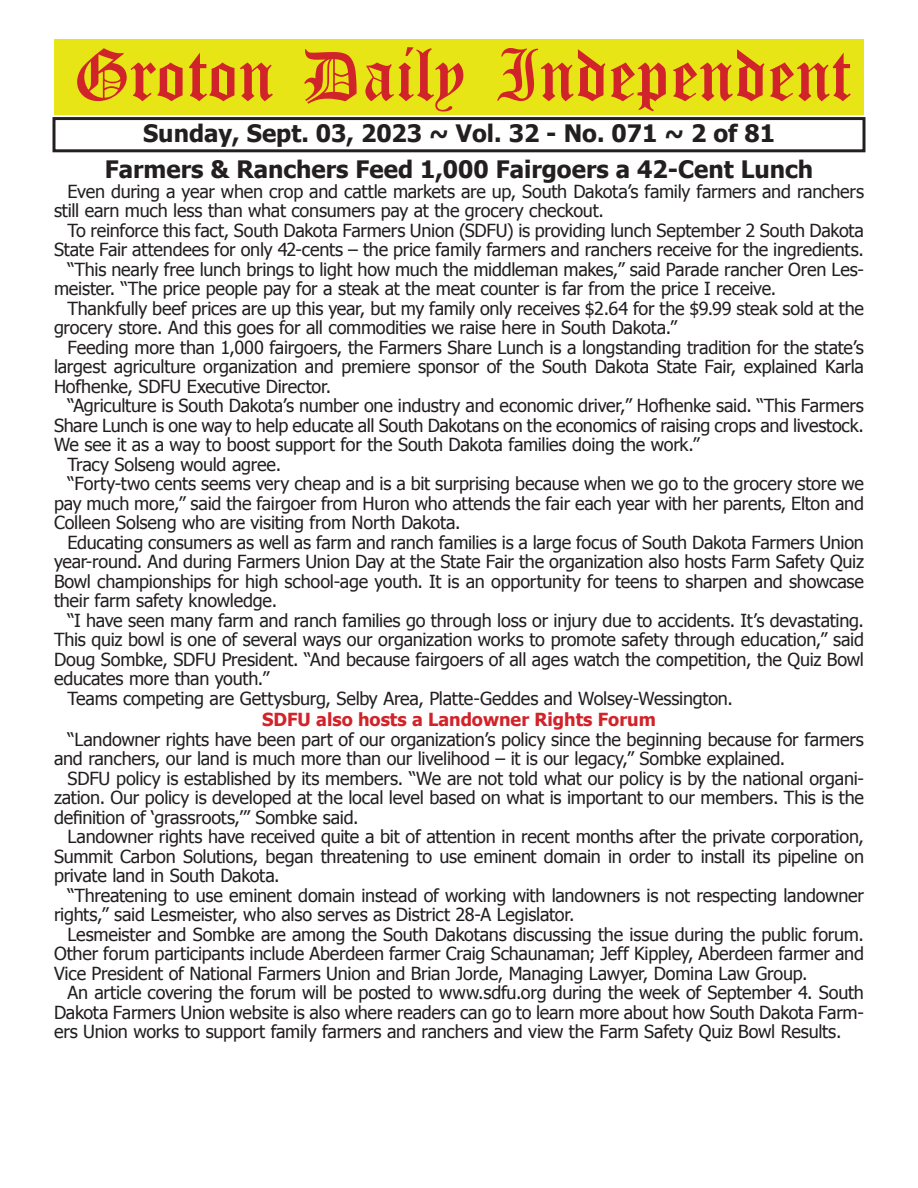
<style>
.page{position:relative;width:918px;height:1188px;background:#fff}
.page>*{position:absolute;margin:0;border:0;box-sizing:border-box;transform-origin:0 0}
.t1{font:54px "Old English Five";color:#d1232a}
.t2{font:700 24px "Tahoma";color:#231f20}
.t3{font:18px/19.5px "Tahoma";letter-spacing:-.01em;color:#231f20;text-align:justify}
.t4{font:700 18px "Tahoma";color:#d1232a}
</style>
<div class="page">
<div style="left:52px;top:117px;width:814px;height:35px;border:3px solid #231f20"></div>
<div style="left:54px;top:40px;width:810px;height:75px;background:#e7e515"></div>
<h1 class="t1" style="left:73px;top:50px;width:779px">Groton Daily Independent</h1>
<h2 class="t2" style="left:143px;top:116px;width:633px">Sunday, Sept. 03, 2023 ~ Vol. 32 - No. 071 ~ 2 of 81</h2>
<h2 class="t2" style="left:105px;top:153px;width:710px">Farmers &amp; Ranchers Feed 1,000 Fairgoers a 42-Cent Lunch</h2>
<p class="t3" style="left:54px;top:181px;width:812px;text-indent:14px">Even during a year when crop and cattle markets are up, South Dakota’s family farmers and ranchers still earn much less than what consumers pay at the grocery checkout.</p>
<p class="t3" style="left:68px;top:220px;width:798px">To reinforce this fact, South Dakota Farmers Union (SDFU) is providing lunch September 2 South Dakota</p>
<p class="t3" style="left:54px;top:239px;width:811px">State Fair attendees for only 42-cents – the price family farmers and ranchers receive for the ingredients.</p>
<p class="t3" style="left:68px;top:259px;width:798px">“This nearly free lunch brings to light how much the middleman makes,” said Parade rancher Oren Les-</p>
<p class="t3" style="left:54px;top:278px;width:724px">meister. “The price people pay for a steak at the meat counter is far from the price I receive.</p>
<p class="t3" style="left:68px;top:298px;width:798px">Thankfully beef prices are up this year, but my family only receives $2.64 for the $9.99 steak sold at the</p>
<p class="t3" style="left:54px;top:317px;width:625px">grocery store. And this goes for all commodities we raise here in South Dakota.”</p>
<p class="t3" style="left:68px;top:337px;width:798px">Feeding more than 1,000 fairgoers, the Farmers Share Lunch is a longstanding tradition for the state’s</p>
<p class="t3" style="left:54px;top:356px;width:811px">largest agriculture organization and premiere sponsor of the South Dakota State Fair, explained Karla</p>
<p class="t3" style="left:54px;top:376px;width:279px">Hofhenke, SDFU Executive Director.</p>
<p class="t3" style="left:68px;top:395px;width:798px">“Agriculture is South Dakota’s number one industry and economic driver,” Hofhenke said. “This Farmers</p>
<p class="t3" style="left:54px;top:415px;width:811px">Share Lunch is one way to help educate all South Dakotans on the economics of raising crops and livestock.</p>
<p class="t3" style="left:54px;top:434px;width:647px">We see it as a way to boost support for the South Dakota families doing the work.”</p>
<p class="t3" style="left:68px;top:453px;width:215px">Tracy Solseng would agree.</p>
<p class="t3" style="left:68px;top:473px;width:798px">“Forty-two cents seems very cheap and is a bit surprising because when we go to the grocery store we</p>
<p class="t3" style="left:54px;top:492px;width:812px">pay much more,” said the fairgoer from Huron who attends the fair each year with her parents, Elton and</p>
<p class="t3" style="left:54px;top:512px;width:408px">Colleen Solseng who are visiting from North Dakota.</p>
<p class="t3" style="left:68px;top:531px;width:798px">Educating consumers as well as farm and ranch families is a large focus of South Dakota Farmers Union</p>
<p class="t3" style="left:54px;top:551px;width:812px">year-round. And during Farmers Union Day at the State Fair the organization also hosts Farm Safety Quiz</p>
<p class="t3" style="left:54px;top:570px;width:812px">Bowl championships for high school-age youth. It is an opportunity for teens to sharpen and showcase</p>
<p class="t3" style="left:54px;top:590px;width:225px">their farm safety knowledge.</p>
<p class="t3" style="left:68px;top:609px;width:798px">“I have seen many farm and ranch families go through loss or injury due to accidents. It’s devastating.</p>
<p class="t3" style="left:54px;top:629px;width:811px">This quiz bowl is one of several ways our organization works to promote safety through education,” said</p>
<p class="t3" style="left:54px;top:648px;width:812px">Doug Sombke, SDFU President. “And because fairgoers of all ages watch the competition, the Quiz Bowl</p>
<p class="t3" style="left:54px;top:668px;width:217px">educates more than youth.”</p>
<p class="t3" style="left:68px;top:687px;width:667px">Teams competing are Gettysburg, Selby Area, Platte-Geddes and Wolsey-Wessington.</p>
<p class="t4" style="left:262px;top:707px;width:395px">SDFU also hosts a Landowner Rights Forum</p>
<p class="t3" style="left:54px;top:729px;width:811px;text-indent:14px">“Landowner rights have been part of our organization’s policy since the beginning because for farmers and ranchers, our land is much more than our livelihood – it is our legacy,” Sombke explained.</p>
<p class="t3" style="left:54px;top:768px;width:812px;text-indent:14px">SDFU policy is established by its members. “We are not told what our policy is by the national organi&shy;zation. Our policy is developed at the local level based on what is important to our members. This is the definition of ‘grassroots,’” Sombke said.</p>
<p class="t3" style="left:54px;top:826px;width:812px;text-indent:14px">Landowner rights have received quite a bit of attention in recent months after the private corporation, Summit Carbon Solutions, began threatening to use eminent domain in order to install its pipeline on private land in South Dakota.</p>
<p class="t3" style="left:54px;top:884px;width:811px;text-indent:14px">“Threatening to use eminent domain instead of working with landowners is not respecting landowner rights,” said Lesmeister, who also serves as District 28-A Legislator.</p>
<p class="t3" style="left:54px;top:923px;width:812px;text-indent:14px">Lesmeister and Sombke are among the South Dakotans discussing the issue during the public forum.<br>Other forum participants include Aberdeen farmer Craig Schaunaman; Jeff Kippley, Aberdeen farmer and Vice President of National Farmers Union and Brian Jorde, Managing Lawyer, Domina Law Group.</p>
<p class="t3" style="left:54px;top:982px;width:812px;text-indent:14px">An article covering the forum will be posted to www.sdfu.org during the week of September 4. South Dakota Farmers Union website is also where readers can go to learn more about how South Dakota Farm&shy;ers Union works to support family farmers and ranchers and view the Farm Safety Quiz Bowl Results.</p>
</div>
